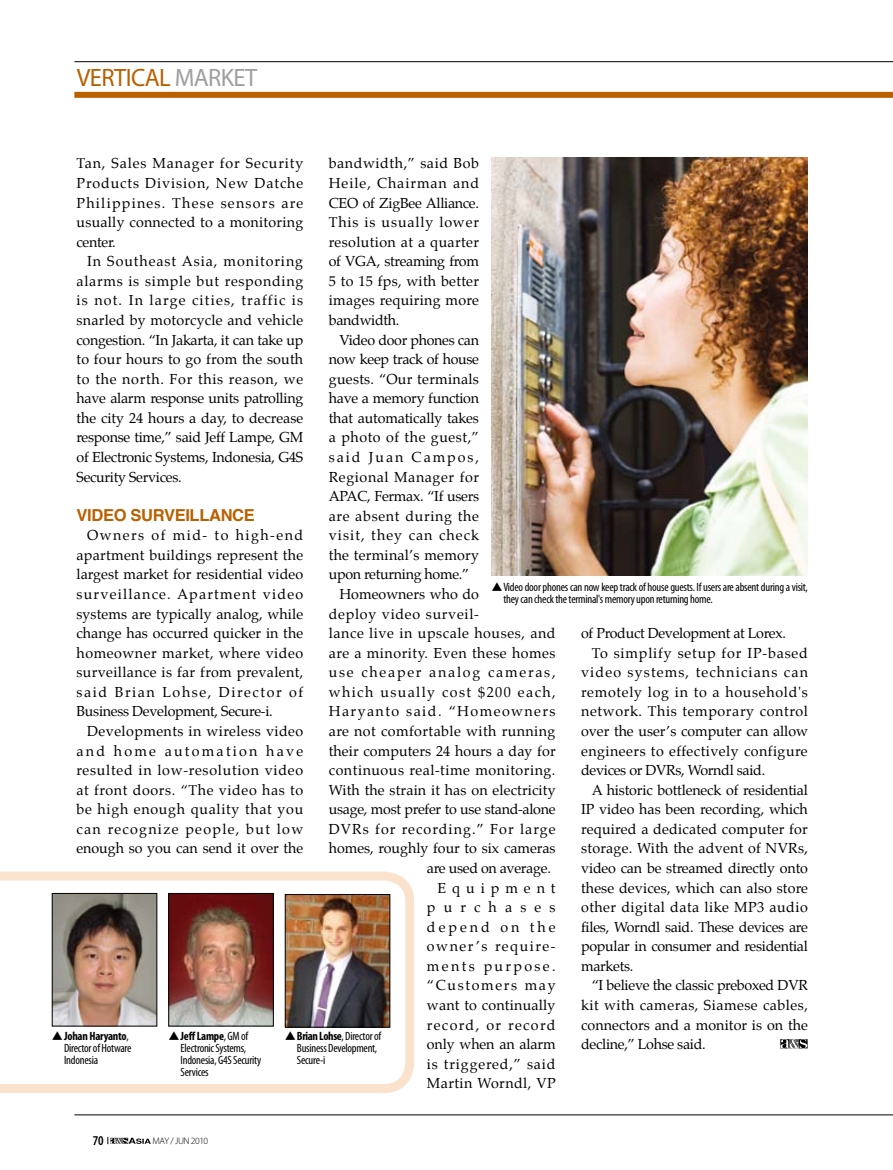
<style>
.page{position:relative;width:893px;height:1170px;background:#fff}
.page>*{position:absolute;margin:0;border:0;box-sizing:border-box;transform-origin:0 0}
.t1{font:25.2px "Myriad Pro";letter-spacing:-.025em;color:#b96000}
.t2{font:700 16.5px "Helvetica";letter-spacing:-.02em;color:#b96000}
.t3{font:14.25px/19.5px "Palatino";letter-spacing:.015em;color:#000;text-align:justify}
.t4{font:14.25px "Palatino";letter-spacing:-.02em;color:#000}
.t5{font:14.25px "Palatino";letter-spacing:.035em;color:#000}
.t6{font:14.25px "Palatino";letter-spacing:-.01em;color:#000}
.t7{font:14.25px "Palatino";letter-spacing:.04em;color:#000}
.t8{font:14.25px "Palatino";letter-spacing:.05em;color:#000}
.t9{font:14.25px "Palatino";letter-spacing:.075em;color:#000}
.t10{font:14.25px "Palatino";letter-spacing:.06em;color:#000}
.t11{font:14.25px "Palatino";letter-spacing:.1em;color:#000}
.t12{font:14.25px "Palatino";letter-spacing:-.005em;color:#000}
.t13{font:14.25px "Palatino";letter-spacing:.045em;color:#000}
.t14{font:14.25px "Palatino";letter-spacing:.08em;color:#000}
.t15{font:14.25px "Palatino";letter-spacing:.095em;color:#000}
.t16{font:14.25px "Palatino";letter-spacing:.12em;color:#000}
.t17{font:14.25px "Palatino";letter-spacing:.135em;color:#000}
.t18{font:14.25px "Palatino";letter-spacing:.11em;color:#000}
.t19{font:14.25px "Palatino";letter-spacing:.165em;color:#000}
.t20{font:14.25px "Palatino";letter-spacing:.115em;color:#000}
.t21{font:14.25px "Palatino";letter-spacing:.21em;color:#000}
.t22{font:14.25px "Palatino";letter-spacing:.42em;color:#000}
.t23{font:14.25px "Palatino";letter-spacing:.575em;color:#000}
.t24{font:600 condensed 13.5px "Myriad Pro";color:#000}
.t25{font:condensed 12px/12px "Myriad Pro";letter-spacing:-.02em;color:#000}
.t26{font:300 9.6px "Myriad Pro";letter-spacing:-.045em;color:#000}
.s1{color:#9f9fa0}
.s2{font-family:"Koz Min Pro";font-stretch:normal;font-size:10.5px}
.s3{font-weight:700}
</style>
<div class="page">
<svg style="left:108px;top:1137px;width:43px;height:6px"></svg>
<hr style="left:74px;top:61px;width:819px;height:1px;background:#000">
<div style="left:74px;top:92px;width:819px;height:6px;background:#b96000"></div>
<hr style="left:74px;top:1114px;width:819px;height:1px;background:#000">
<img style="left:492px;top:157px;width:316px;height:418px">
<svg style="left:0;top:871px;width:415px;height:222px"></svg>
<img style="left:54px;top:895px;width:101px;height:129px">
<div style="left:52px;top:893px;width:105px;height:133px;border:1px solid #000"></div>
<img style="left:171px;top:895px;width:100px;height:129px">
<img style="left:287px;top:896px;width:101px;height:129px">
<div style="left:285px;top:894px;width:105px;height:133px;border:1px solid #000"></div>
<svg style="left:780px;top:1039px;width:27px;height:9px"></svg>
<h1 class="t1" style="left:77px;top:62px;width:182px">VERTICAL <span class="s1">MARKET</span></h1>
<p class="t3" style="left:329px;top:155px;width:152px">bandwidth,” said Bob Heile, Chairman and CEO of ZigBee Alliance.<br>This is usually lower resolution at a quarter of VGA, streaming from 5 to 15 fps, with better images requiring more bandwidth.</p>
<p class="t4" style="left:339px;top:330px;width:141px">Video door phones can</p>
<p class="t4" style="left:329px;top:350px;width:152px">now keep track of house</p>
<p class="t3" style="left:329px;top:370px;width:152px">guests. “Our terminals</p>
<p class="t4" style="left:329px;top:389px;width:152px">have a memory function</p>
<p class="t6" style="left:329px;top:408px;width:152px">that automatically takes</p>
<p class="t7" style="left:329px;top:428px;width:152px">a photo of the guest,”</p>
<p class="t17" style="left:329px;top:448px;width:152px">said Juan Campos,</p>
<p class="t7" style="left:329px;top:467px;width:152px">Regional Manager for</p>
<p class="t4" style="left:329px;top:487px;width:152px">APAC, Fermax. “If users</p>
<p class="t8" style="left:329px;top:506px;width:152px">are absent during the</p>
<p class="t9" style="left:329px;top:526px;width:152px">visit, they can check</p>
<p class="t3" style="left:329px;top:546px;width:152px">the terminal’s memory</p>
<p class="t4" style="left:329px;top:565px;width:142px">upon returning home.”</p>
<p class="t3" style="left:339px;top:585px;width:141px">Homeowners who do</p>
<p class="t8" style="left:329px;top:604px;width:152px">deploy video surveil-</p>
<p class="t7" style="left:329px;top:624px;width:228px">lance live in upscale houses, and</p>
<p class="t5" style="left:329px;top:643px;width:228px">are a minority. Even these homes</p>
<p class="t16" style="left:329px;top:663px;width:228px">use cheaper analog cameras,</p>
<p class="t15" style="left:329px;top:682px;width:228px">which usually cost $200 each,</p>
<p class="t11" style="left:329px;top:702px;width:228px">Haryanto said. “Homeowners</p>
<p class="t3" style="left:329px;top:722px;width:228px">are not comfortable with running</p>
<p class="t3" style="left:329px;top:742px;width:228px">their computers 24 hours a day for</p>
<p class="t5" style="left:329px;top:761px;width:228px">continuous real-time monitoring.</p>
<p class="t3" style="left:329px;top:781px;width:228px">With the strain it has on electricity</p>
<p class="t4" style="left:329px;top:800px;width:228px">usage, most prefer to use stand-alone</p>
<p class="t9" style="left:329px;top:819px;width:228px">DVRs for recording.” For large</p>
<p class="t3" style="left:329px;top:840px;width:228px">homes, roughly four to six cameras</p>
<p class="t4" style="left:427px;top:858px;width:125px">are used on average.</p>
<p class="t22" style="left:438px;top:878px;width:119px">Equipment</p>
<p class="t23" style="left:427px;top:897px;width:130px">purchases</p>
<p class="t21" style="left:427px;top:917px;width:130px">depend on the</p>
<p class="t18" style="left:427px;top:937px;width:130px">owner’s require-</p>
<p class="t19" style="left:427px;top:956px;width:130px">ments purpose.</p>
<p class="t20" style="left:427px;top:976px;width:130px">“Customers may</p>
<p class="t3" style="left:427px;top:996px;width:130px">want to continually</p>
<p class="t11" style="left:427px;top:1015px;width:130px">record, or record</p>
<p class="t6" style="left:427px;top:1034px;width:130px">only when an alarm</p>
<p class="t10" style="left:427px;top:1054px;width:130px">is triggered,” said</p>
<p class="t3" style="left:427px;top:1074px;width:130px">Martin Worndl, VP</p>
<p class="t3" style="left:77px;top:155px;width:228px">Tan, Sales Manager for Security Products Division, New Datche Philippines. These sensors are usually connected to a monitoring center.</p>
<p class="t3" style="left:77px;top:253px;width:228px;text-indent:11px">In Southeast Asia, monitoring alarms is simple but responding is not. In large cities, traffic is snarled by motorcycle and vehicle congestion. “In Jakarta, it can take up to four hours to go from the south to the north. For this reason, we have alarm response units patrolling the city 24 hours a day, to decrease response time,” said Jeff Lampe, GM of Electronic Systems, Indonesia, G4S Security Services.</p>
<p class="t2" style="left:77px;top:503px;width:180px">VIDEO SURVEILLANCE</p>
<p class="t3" style="left:77px;top:527px;width:228px;text-indent:11px">Owners of mid- to high-end apartment buildings represent the largest market for residential video surveillance. Apartment video systems are typically analog, while change has occurred quicker in the homeowner market, where video surveillance is far from prevalent, said Brian Lohse, Director of Business Development, Secure-i.</p>
<p class="t3" style="left:77px;top:722px;width:228px;text-indent:11px">Developments in wireless video and home automation have resulted in low-resolution video at front doors. “The video has to be high enough quality that you can recognize people, but low enough so you can send it over the</p>
<p class="t25" style="left:503px;top:580px;width:306px;text-indent:-12px"><span class="s2">▲</span>Video door phones can now keep track of house guests. If users are absent during a visit, they can check the terminal's memory upon returning home.</p>
<p class="t4" style="left:581px;top:624px;width:206px">of Product Development at Lorex.</p>
<p class="t10" style="left:592px;top:643px;width:218px">To simplify setup for IP-based</p>
<p class="t14" style="left:581px;top:663px;width:228px">video systems, technicians can</p>
<p class="t8" style="left:581px;top:682px;width:228px">remotely log in to a household's</p>
<p class="t13" style="left:581px;top:702px;width:228px">network. This temporary control</p>
<p class="t12" style="left:581px;top:721px;width:228px">over the user’s computer can allow</p>
<p class="t5" style="left:581px;top:741px;width:228px">engineers to effectively configure</p>
<p class="t4" style="left:581px;top:761px;width:186px">devices or DVRs, Worndl said.</p>
<p class="t6" style="left:592px;top:780px;width:218px">A historic bottleneck of residential</p>
<p class="t3" style="left:581px;top:800px;width:228px">IP video has been recording, which</p>
<p class="t3" style="left:581px;top:820px;width:228px">required a dedicated computer for</p>
<p class="t3" style="left:581px;top:840px;width:228px">storage. With the advent of NVRs,</p>
<p class="t6" style="left:581px;top:858px;width:228px">video can be streamed directly onto</p>
<p class="t3" style="left:581px;top:879px;width:228px">these devices, which can also store</p>
<p class="t5" style="left:581px;top:897px;width:228px">other digital data like MP3 audio</p>
<p class="t4" style="left:581px;top:917px;width:228px">files, Worndl said. These devices are</p>
<p class="t4" style="left:581px;top:937px;width:228px">popular in consumer and residential</p>
<p class="t4" style="left:581px;top:956px;width:54px">markets.</p>
<p class="t4" style="left:592px;top:976px;width:218px">“I believe the classic preboxed DVR</p>
<p class="t5" style="left:581px;top:995px;width:228px">kit with cameras, Siamese cables,</p>
<p class="t3" style="left:581px;top:1016px;width:228px">connectors and a monitor is on the</p>
<p class="t4" style="left:581px;top:1034px;width:126px">decline,” Lohse said.</p>
<p class="t25" style="left:64px;top:1029px;width:69px;text-indent:-12px"><span class="s2">▲</span> <span class="s3">Johan Haryanto</span>,<br>Director of Hotware<br>Indonesia</p>
<p class="t25" style="left:181px;top:1029px;width:82px;text-indent:-12px"><span class="s2">▲</span> <span class="s3">Jeff Lampe</span>, GM of<br>Electronic Systems,<br>Indonesia, G4S Security<br>Services</p>
<p class="t25" style="left:297px;top:1029px;width:86px;text-indent:-12px"><span class="s2">▲</span><span class="s3">Brian Lohse</span>, Director of<br>Business Development,<br>Secure-i</p>
<p class="t24" style="left:93px;top:1131px;width:14px">7022</p>
<p class="t26" style="left:152px;top:1134px;width:57px">MAY / JUN 2010</p>
</div>
